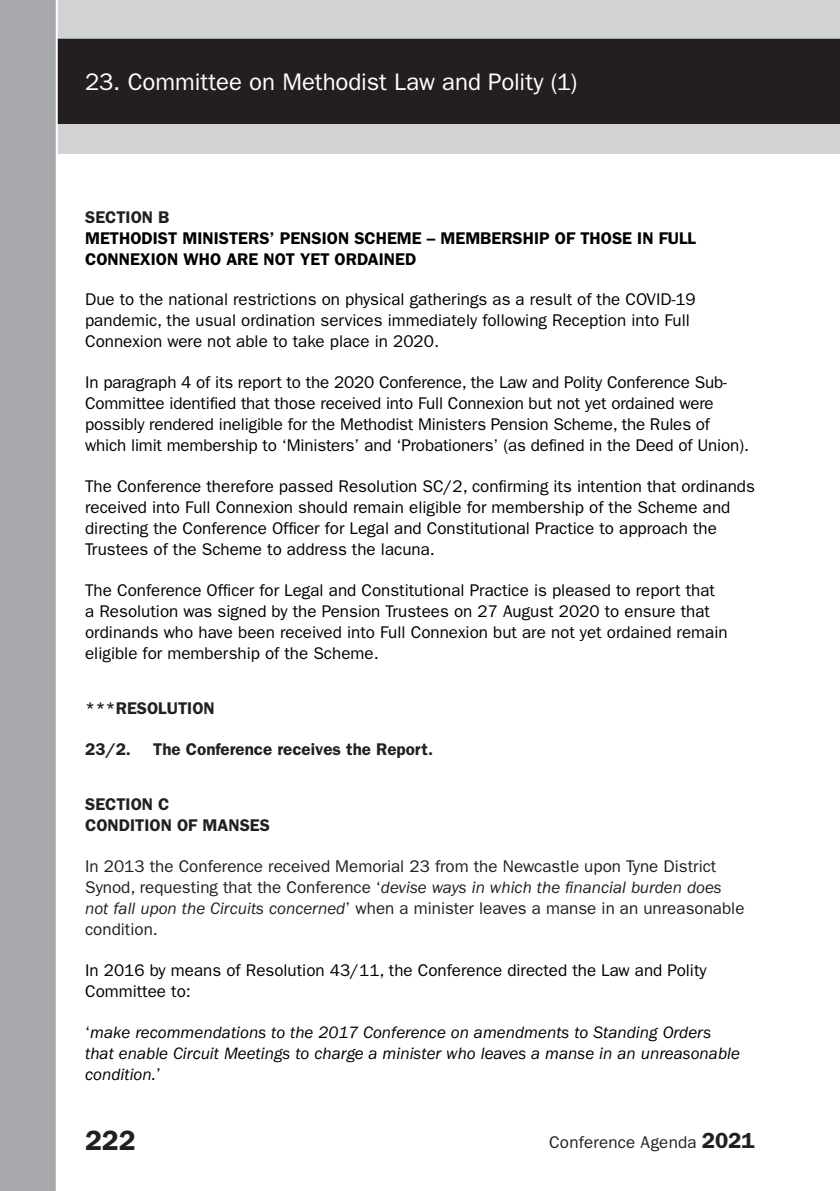
<style>
.page{position:relative;width:840px;height:1191px;background:#fff}
.page>*{position:absolute;margin:0;border:0;box-sizing:border-box;transform-origin:0 0}
.t1{font:600 28px "Franklin Gothic";color:#231f20}
.t2{font:24px "Franklin Gothic";color:#fff}
.t3{font:17px/21px "Franklin Gothic";color:#000}
.t4{font:17px/21px "Franklin Gothic";color:#231f20}
.t5{font:italic 17px/21px "Franklin Gothic";color:#000}
.t6{font:600 17px/21px "Franklin Gothic";color:#000}
.t7{font:600 17px/21px "Franklin Gothic";color:#231f20}
.s1{color:#231f20}
.s2{font-style:italic}
.s3{font-style:normal}
.s4{font-weight:600;font-size:22px}
</style>
<div class="page">
<div style="left:0;top:0;width:839px;height:154px;background:#d1d2d4"></div>
<div style="left:58px;top:39px;width:781px;height:85px;background:#231f20"></div>
<div style="left:0;top:0;width:58px;height:1191px;background:#a8a9ad"></div>
<h2 class="t2" style="left:85px;top:68px;width:493px">23. Committee on Methodist Law and Polity (1)</h2>
<p class="t6" style="left:85px;top:206px;width:612px"><span class="s1">SECTION B<br></span>METHODIST MINISTERS’ PENSION SCHEME – MEMBERSHIP OF THOSE IN FULL<br>CONNEXION WHO ARE NOT YET ORDAINED</p>
<p class="t3" style="left:85px;top:289px;width:612px">Due to the national restrictions on physical gatherings as a result of the COVID-19 pandemic, the usual ordination services immediately following Reception into Full<br>Connexion were not able to take place in 2020.</p>
<p class="t3" style="left:85px;top:372px;width:665px">In paragraph 4 of its report to the 2020 Conference, the Law and Polity Conference Sub-Committee identified that those received into Full Connexion but not yet ordained were possibly rendered ineligible for the Methodist Ministers Pension Scheme, the Rules of which limit membership to ‘Ministers’ and ‘Probationers’ (as defined in the Deed of Union).</p>
<p class="t3" style="left:85px;top:476px;width:671px">The Conference therefore passed Resolution SC/2, confirming its intention that ordinands received into Full Connexion should remain eligible for membership of the Scheme and directing the Conference Officer for Legal and Constitutional Practice to approach the Trustees of the Scheme to address the lacuna.</p>
<p class="t3" style="left:85px;top:580px;width:643px">The Conference Officer for Legal and Constitutional Practice is pleased to report that a Resolution was signed by the Pension Trustees on 27 August 2020 to ensure that ordinands who have been received into Full Connexion but are not yet ordained remain eligible for membership of the Scheme.</p>
<p class="t7" style="left:85px;top:698px;width:131px">***RESOLUTION</p>
<p class="t7" style="left:85px;top:738px;width:47px">23/2.</p>
<p class="t7" style="left:153px;top:738px;width:281px">The Conference receives the Report.</p>
<p class="t7" style="left:85px;top:793px;width:186px">SECTION C<br>CONDITION OF MANSES</p>
<p class="t4" style="left:85px;top:855px;width:660px">In 2013 the Conference received Memorial 23 from the Newcastle upon Tyne District Synod, requesting that the Conference ‘<span class="s2">devise ways in which the financial burden does not fall upon the Circuits concerned</span>’ when a minister leaves a manse in an unreasonable condition.</p>
<p class="t3" style="left:85px;top:959px;width:622px">In 2016 by means of Resolution 43/11, the Conference directed the Law and Polity<br>Committee to:</p>
<p class="t5" style="left:85px;top:1021px;width:656px"><span class="s3">‘</span>make recommendations to the 2017 Conference on amendments to Standing Orders that enable Circuit Meetings to charge a minister who leaves a manse in an unreasonable condition.<span class="s3">’</span></p>
<h1 class="t1" style="left:85px;top:1124px;width:52px">222</h1>
<p class="t4" style="left:549px;top:1132px;width:207px">Conference Agenda <span class="s4">2021</span></p>
</div>
